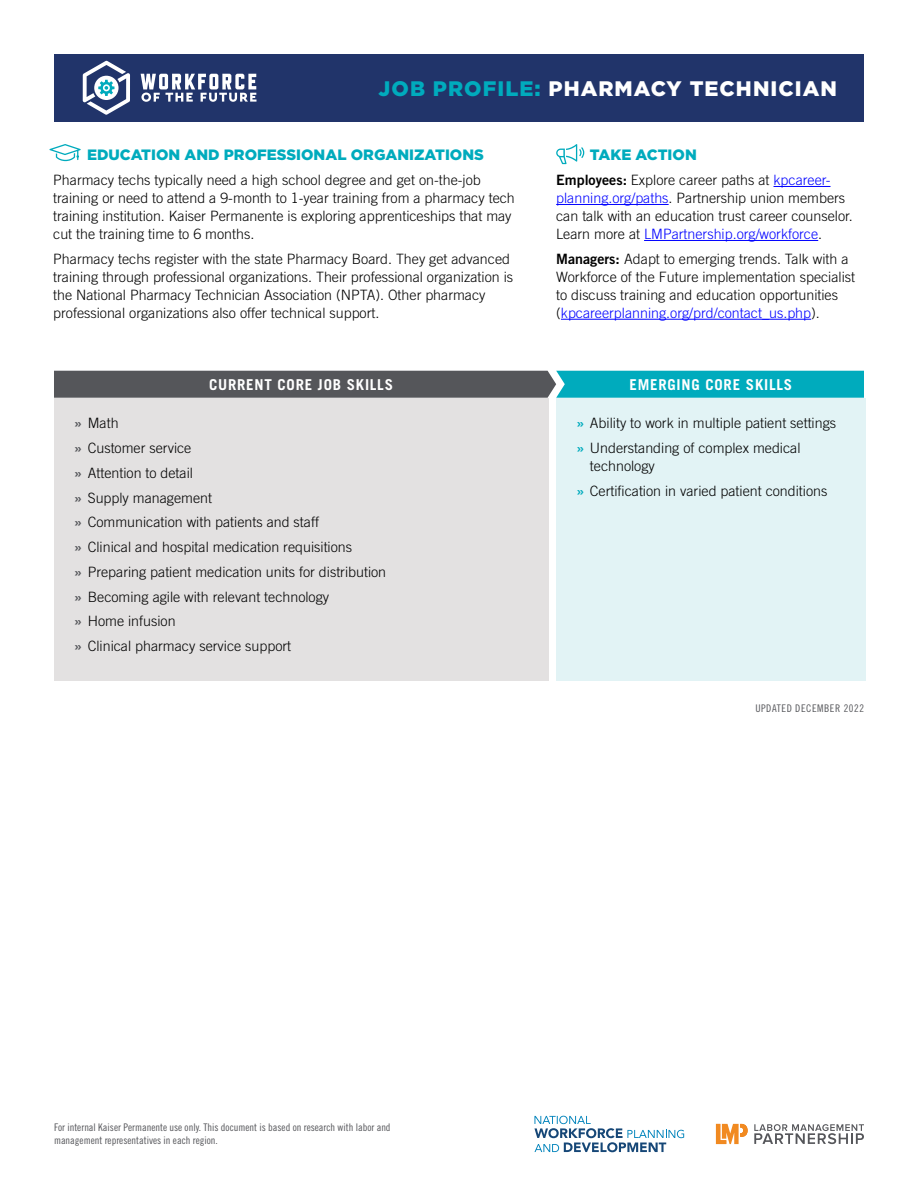
<style>
.page{position:relative;width:918px;height:1188px;background:#fff}
.page>*{position:absolute;margin:0;border:0;box-sizing:border-box;transform-origin:0 0}
.t1{font:900 21px "Gotham";letter-spacing:.05em;color:#fff}
.t2{font:900 15px "Gotham";color:#00abbd}
.t3{font:700 15px "Trade Gothic LT Std";letter-spacing:.05em;color:#fff}
.t4{font:300 14.25px/18px "Trade Gothic LT Std";color:#000}
.t5{font:10.5px/12.6px "Trade Gothic LT Std Cn 18";color:#55565a}
.t6{font:10.5px "Trade Gothic LT Std Cn 18";letter-spacing:.05em;color:#55565a}
.s1{color:#00abbd}
.s2{font-family:"Trade Gothic LT Std Bd 2";font-weight:400}
.s3{color:#00f}
.s4{font-family:"Trade Gothic LT Std Bd 2";font-weight:400;color:#55565a}
.s5{font-family:"Trade Gothic LT Std Bd 2";font-weight:400;color:#00abbd}
</style>
<div class="page">
<div style="left:54px;top:54px;width:810px;height:68px;background:#21346a"></div>
<svg style="left:141px;top:74px;width:116px;height:28px"></svg>
<svg style="left:83px;top:61px;width:47px;height:54px"></svg>
<svg style="left:54px;top:371px;width:810px;height:27px;background:#397881"></svg>
<div style="left:54px;top:398px;width:494px;height:282px;background:#e3e1e1"></div>
<div style="left:556px;top:398px;width:310px;height:282px;background:#e2f3f5"></div>
<svg style="left:556px;top:144px;width:28px;height:20px"></svg>
<svg style="left:754px;top:1124px;width:110px;height:20px"></svg>
<svg style="left:716px;top:1124px;width:32px;height:20px"></svg>
<svg style="left:534px;top:1116px;width:150px;height:36px"></svg>
<hr style="left:774px;top:186px;width:57px;height:1px;background:#00f">
<hr style="left:556px;top:204px;width:113px;height:1px;background:#00f">
<hr style="left:644px;top:240px;width:174px;height:1px;background:#00f">
<hr style="left:561px;top:319px;width:250px;height:1px;background:#00f">
<svg style="left:49px;top:144px;width:32px;height:17px"></svg>
<h1 class="t1" style="left:379px;top:74px;width:460px"><span class="s1">JOB PROFILE:</span> PHARMACY TECHNICIAN</h1>
<p class="t2" style="left:87px;top:145px;width:399px">EDUCATION AND PROFESSIONAL ORGANIZATIONS</p>
<p class="t4" style="left:53px;top:171px;width:463px">Pharmacy techs typically need a high school degree and get on-the-job training or need to attend a 9-month to 1-year training from a pharmacy tech training institution. Kaiser Permanente is exploring apprenticeships that may cut the training time to 6 months.</p>
<p class="t4" style="left:53px;top:250px;width:461px">Pharmacy techs register with the state Pharmacy Board. They get advanced training through professional organizations. Their professional organization is the National Pharmacy Technician Association (NPTA). Other pharmacy professional organizations also offer technical support.</p>
<p class="t2" style="left:590px;top:145px;width:108px">TAKE ACTION</p>
<p class="t4" style="left:556px;top:171px;width:298px"><span class="s2">Employees:</span> Explore career paths at <span class="s3">kpcareer&shy;planning.org/paths</span>. Partnership union members can talk with an education trust career counselor.<br>Learn more at <span class="s3">LMPartnership.org/workforce</span>.</p>
<p class="t4" style="left:556px;top:250px;width:301px"><span class="s2">Managers:</span> Adapt to emerging trends. Talk with a Workforce of the Future implementation specialist to discuss training and education opportunities (<span class="s3">kpcareerplanning.org/prd/contact_us.php</span>).</p>
<p class="t3" style="left:209px;top:375px;width:186px">CURRENT CORE JOB SKILLS</p>
<p class="t3" style="left:630px;top:375px;width:164px">EMERGING CORE SKILLS</p>
<p class="t4" style="left:74px;top:411px;width:314px;line-height:24.8px"><span class="s4">»</span> Math<br><span class="s4">»</span> Customer service<br><span class="s4">»</span> Attention to detail<br><span class="s4">»</span> Supply management<br><span class="s4">»</span> Communication with patients and staff<br><span class="s4">»</span> Clinical and hospital medication requisitions<br><span class="s4">»</span> Preparing patient medication units for distribution <span class="s4">»</span> Becoming agile with relevant technology<br><span class="s4">»</span> Home infusion<br><span class="s4">»</span> Clinical pharmacy service support</p>
<p class="t4" style="left:576px;top:411px;width:261px;line-height:24.8px"><span class="s5">»</span> Ability to work in multiple patient settings <span class="s5">»</span> Understanding of complex medical</p>
<p class="t4" style="left:576px;top:453px;width:253px;line-height:24.8px;text-indent:13px">technology<br><span class="s5">»</span> Certification in varied patient conditions</p>
<p class="t5" style="left:54px;top:1121px;width:338px">For internal Kaiser Permanente use only. This document is based on research with labor and management representatives in each region.</p>
<p class="t6" style="left:755px;top:702px;width:110px">UPDATED DECEMBER 2022</p>
</div>
